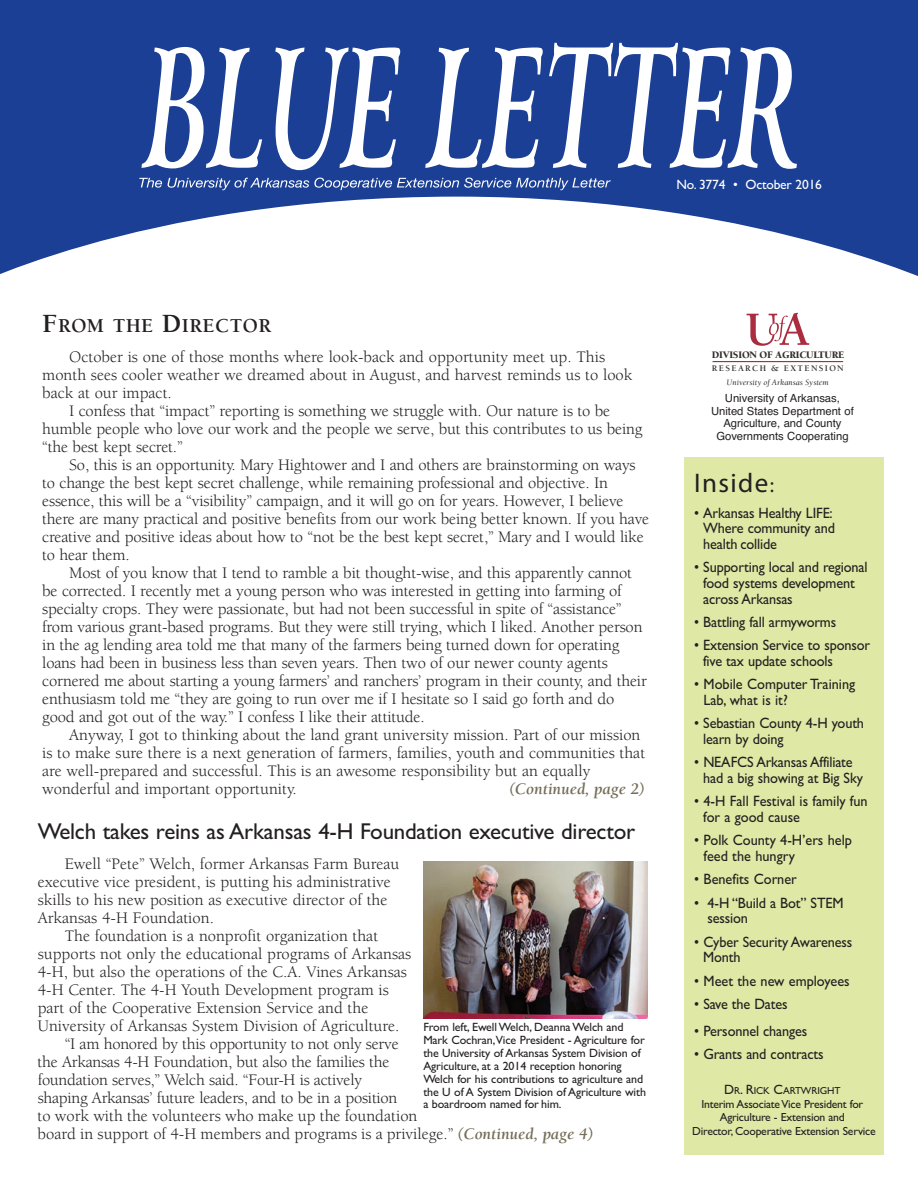
<style>
.page{position:relative;width:918px;height:1188px;background:#fff}
.page>*{position:absolute;margin:0;border:0;box-sizing:border-box;transform-origin:0 0}
.t1{font:27px "Myriad Pro";letter-spacing:.05em;color:#231f20}
.t2{font:22.95px "Gill Sans";letter-spacing:-.01em;color:#231f20}
.t3{font:700 20.25px "Berkeley";letter-spacing:.02em;color:#231f20}
.t4{font:16.5px/18px "Berkeley";letter-spacing:-.01em;color:#231f20}
.t5{font:italic 700 16.5px "Berkeley";color:#746d57}
.t6{font:15px/15.8px "Gill Sans";letter-spacing:-.01em;color:#231f20;scale:.95 1}
.t7{font:13.5px "Gill Sans";letter-spacing:-.015em;color:#fff}
.t8{font:12px/12.9px "Gill Sans";letter-spacing:-.01em;color:#231f20}
.t9{font:11.7px/13.5px "Gill Sans";letter-spacing:-.02em;color:#231f20;text-align:center}
.t10{font:11.25px/12.8px "Helvetica";color:#231f20;text-align:center}
.t11{font:900 10.2px "Berkeley";letter-spacing:-.02em;color:#332e2e}
.t12{font:10.2px "Gill Sans";letter-spacing:-.015em;color:#231f20}
.t13{font:700 8.85px "Berkeley";letter-spacing:.155em;color:#332e2e}
.t14{font:italic 8.4px "Berkeley";color:#322d2d}
.s1{font-size:27px}
.s2{font-weight:700;font-style:italic;color:#746d57}
.s3{font-size:21px}
.s4{font-size:13.5px}
</style>
<div class="page">
<div style="left:685px;top:457px;width:199px;height:698px;background:#dfe8a5"></div>
<hr style="left:713px;top:361px;width:130px;height:1px;background:#ab2c3f">
<svg style="left:0;top:0;width:917px;height:276px;fill:#1b3f94"></svg>
<svg style="left:141px;top:47px;width:121px;height:121px"></svg>
<svg style="left:275px;top:48px;width:125px;height:122px"></svg>
<svg style="left:425px;top:48px;width:118px;height:120px"></svg>
<svg style="left:549px;top:43px;width:248px;height:126px"></svg>
<svg style="left:139px;top:178px;width:472px;height:12px;background:#4e6aac"></svg>
<img style="left:424px;top:861px;width:224px;height:158px">
<svg style="left:747px;top:313px;width:62px;height:33px"></svg>
<p class="t7" style="left:677px;top:176px;width:147px">No. 3774 • October 2016</p>
<h1 class="t3" style="left:42px;top:315px;width:230px"><span class="s1">F</span>ROM THE <span class="s1">D</span>IRECTOR</h1>
<p class="t4" style="left:69px;top:349px;width:537px">October is one of those months where look-back and opportunity meet up. This</p>
<p class="t4" style="left:42px;top:367px;width:590px">month sees cooler weather we dreamed about in August, and harvest reminds us to look</p>
<p class="t4" style="left:42px;top:385px;width:131px">back at our impact.</p>
<p class="t4" style="left:69px;top:403px;width:543px">I confess that “impact” reporting is something we struggle with. Our nature is to be</p>
<p class="t4" style="left:42px;top:421px;width:598px">humble people who love our work and the people we serve, but this contributes to us being</p>
<p class="t4" style="left:42px;top:439px;width:142px">“the best kept secret.”</p>
<p class="t4" style="left:69px;top:457px;width:568px">So, this is an opportunity. Mary Hightower and I and others are brainstorming on ways</p>
<p class="t4" style="left:42px;top:475px;width:567px">to change the best kept secret challenge, while remaining professional and objective. In</p>
<p class="t4" style="left:42px;top:493px;width:583px">essence, this will be a “visibility” campaign, and it will go on for years. However, I believe</p>
<p class="t4" style="left:42px;top:511px;width:609px">there are many practical and positive benefits from our work being better known. If you have</p>
<p class="t4" style="left:42px;top:529px;width:603px">creative and positive ideas about how to “not be the best kept secret,” Mary and I would like</p>
<p class="t4" style="left:42px;top:547px;width:89px">to hear them.</p>
<p class="t4" style="left:69px;top:565px;width:564px">Most of you know that I tend to ramble a bit thought-wise, and this apparently cannot</p>
<p class="t4" style="left:42px;top:583px;width:581px">be corrected. I recently met a young person who was interested in getting into farming of</p>
<p class="t4" style="left:42px;top:601px;width:581px">specialty crops. They were passionate, but had not been successful in spite of “assistance”</p>
<p class="t4" style="left:42px;top:619px;width:602px">from various grant-based programs. But they were still trying , which I liked. Another person</p>
<p class="t4" style="left:42px;top:637px;width:575px">in the ag lending area told me that many of the farmers being turned down for operating</p>
<p class="t4" style="left:42px;top:655px;width:567px">loans had been in business less than seven years. Then two of our newer county agents</p>
<p class="t4" style="left:42px;top:673px;width:606px">cornered me about starting a young farmers’ and ranchers’ program in their county, and their</p>
<p class="t4" style="left:42px;top:691px;width:574px">enthusiasm told me “they are going to run over me if I hesitate so I said go forth and do</p>
<p class="t4" style="left:42px;top:709px;width:384px">good and got out of the way.” I confess I like their attitude.</p>
<p class="t4" style="left:69px;top:727px;width:573px">Anyway, I got to thinking about the land grant university mission. Part of our mission</p>
<p class="t4" style="left:42px;top:745px;width:604px">is to make sure there is a next generation of farmers, families, youth and communities that</p>
<p class="t4" style="left:42px;top:763px;width:550px">are well-prepared and successful. This is an awesome responsibility but an equally</p>
<p class="t4" style="left:42px;top:781px;width:256px">wonderful and important opportunity.</p>
<p class="t5" style="left:510px;top:781px;width:138px">(Continued, page 2)</p>
<h1 class="t2" style="left:38px;top:818px;width:599px">Welch takes reins as Arkansas 4-H Foundation executive director</h1>
<p class="t4" style="left:65px;top:855px;width:336px">Ewell “Pete” Welch, former Arkansas Farm Bureau</p>
<p class="t4" style="left:38px;top:873px;width:355px">executive vice president, is putting his administrative</p>
<p class="t4" style="left:38px;top:891px;width:351px">skills to his new position as executive director of the</p>
<p class="t4" style="left:38px;top:909px;width:178px">Arkansas 4-H Foundation.</p>
<p class="t4" style="left:65px;top:927px;width:315px">The foundation is a nonprofit organization that</p>
<p class="t4" style="left:38px;top:945px;width:375px">supports not only the educational programs of Arkansas</p>
<p class="t4" style="left:38px;top:963px;width:371px">4-H, but also the operations of the C.A. Vines Arkansas</p>
<p class="t4" style="left:38px;top:981px;width:353px">4-H Center. The 4-H Youth Development program is</p>
<p class="t4" style="left:38px;top:999px;width:332px">part of the Cooperative Extension Service and the</p>
<p class="t4" style="left:38px;top:1017px;width:363px">University of Arkansas System Division of Agriculture.</p>
<p class="t4" style="left:65px;top:1035px;width:335px">“I am honored by this opportunity to not only serve</p>
<p class="t4" style="left:38px;top:1053px;width:353px">the Arkansas 4-H Foundation, but also the families the</p>
<p class="t4" style="left:38px;top:1071px;width:326px">foundation serves,” Welch said. “Four-H is actively</p>
<p class="t4" style="left:38px;top:1089px;width:361px">shaping Arkansas’ future leaders, and to be in a position</p>
<p class="t8" style="left:423px;top:1098px;width:140px">a boardroom named for him.</p>
<p class="t4" style="left:38px;top:1107px;width:558px">to work with the volunteers who make up the foundation<br>board in support of 4-H members and programs is a privilege.” <span class="s2">(Continued, page 4)</span></p>
<p class="t8" style="left:423px;top:1020px;width:223px">From left, Ewell Welch, Deanna Welch and<br>Mark Cochran,Vice President - Agriculture for</p>
<p class="t8" style="left:423px;top:1046px;width:219px">the University of Arkansas System Division of</p>
<p class="t8" style="left:423px;top:1059px;width:221px">Agriculture, at a 2014 reception honoring<br>Welch for his contributions to agriculture and</p>
<p class="t8" style="left:423px;top:1085px;width:224px">the U of A System Division of Agriculture with</p>
<p class="t11" style="left:712px;top:349px;width:134px">DIVISION OF AGRICULTURE</p>
<p class="t13" style="left:712px;top:364px;width:133px">RESEARCH &amp; EXTENSION</p>
<p class="t14" style="left:727px;top:378px;width:103px">University ofArkansas System</p>
<p class="t10" style="left:711px;top:392px;width:144px">University of Arkansas,<br>United States Department of<br>Agriculture, and County<br>Governments Cooperating</p>
<h2 class="t1" style="left:694px;top:472px;width:81px">Inside<span class="s3">:</span></h2>
<p class="t6" style="left:703px;top:505px;width:140px;text-indent:-9px">• Arkansas Healthy LIFE:<br>Where community and health collide</p>
<p class="t6" style="left:703px;top:559px;width:175px;text-indent:-9px">• Supporting local and regional food systems development across Arkansas</p>
<p class="t6" style="left:694px;top:614px;width:151px">• Battling fall armyworms</p>
<p class="t6" style="left:703px;top:637px;width:177px;text-indent:-9px">• Extension Service to sponsor five tax update schools</p>
<p class="t6" style="left:704px;top:676px;width:161px;text-indent:-9px">• Mobile Computer Training<br>Lab, what is it?</p>
<p class="t6" style="left:703px;top:715px;width:171px;text-indent:-9px">• Sebastian County 4-H youth learn by doing</p>
<p class="t6" style="left:703px;top:754px;width:170px;text-indent:-9px">• NEAFCS Arkansas Affiliate had a big showing at Big Sky</p>
<p class="t6" style="left:703px;top:793px;width:175px;text-indent:-9px">• 4-H Fall Festival is family fun for a good cause</p>
<p class="t6" style="left:704px;top:832px;width:158px;text-indent:-9px">• Polk County 4-H’ers help feed the hungry</p>
<p class="t6" style="left:694px;top:871px;width:110px">• Benefits Corner</p>
<p class="t6" style="left:708px;top:895px;width:145px;text-indent:-13px">• 4-H “Build a Bot” STEM session</p>
<p class="t6" style="left:703px;top:934px;width:158px;text-indent:-9px">• Cyber Security Awareness<br>Month</p>
<p class="t6" style="left:694px;top:973px;width:165px">• Meet the new employees</p>
<p class="t6" style="left:694px;top:996px;width:100px">• Save the Dates</p>
<p class="t6" style="left:694px;top:1023px;width:121px">• Personnel changes</p>
<p class="t6" style="left:694px;top:1046px;width:138px">• Grants and contracts</p>
<p class="t12" style="left:724px;top:1085px;width:118px"><span class="s4">D</span>R<span class="s4">. R</span>ICK <span class="s4">C</span>ARTWRIGHT</p>
<p class="t9" style="left:692px;top:1097px;width:185px">Interim AssociateVice President for<br>Agriculture - Extension and<br>Director, Cooperative Extension Service</p>
</div>
